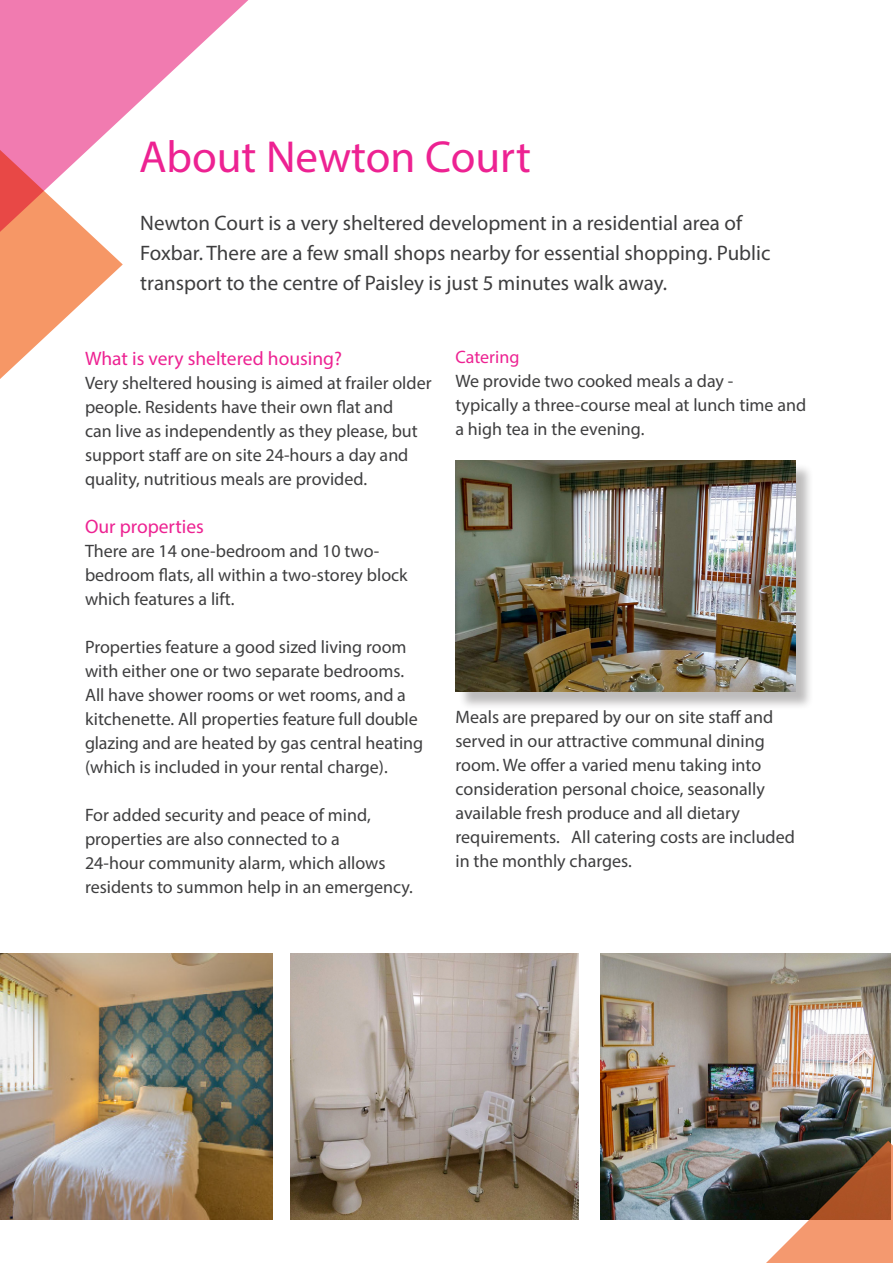
<style>
.page{position:relative;width:893px;height:1263px;background:#fff}
.page>*{position:absolute;margin:0;border:0;box-sizing:border-box;transform-origin:0 0}
.t1{font:45px "Myriad Pro";color:#ed2292}
.t2{font:21px/30px "Myriad Pro";color:#3e3e3f}
.t3{font:19.5px "Myriad Pro";color:#ed2292}
.t4{font:18px/24px "Myriad Pro";color:#3e3e3f}
.t5{font:18px "Myriad Pro";color:#ed2292}
</style>
<div class="page">
<svg style="left:123px;top:0;width:126px;height:117px;fill:#f17fb2"></svg>
<svg style="left:0;top:0;width:123px;height:379px"></svg>
<div style="left:458px;top:463px;width:356px;height:247px;background:#231f20;opacity:.3"></div>
<img style="left:455px;top:461px;width:341px;height:230px">
<img style="left:0;top:953px;width:272px;height:267px">
<img style="left:290px;top:953px;width:289px;height:267px">
<img style="left:601px;top:953px;width:290px;height:267px">
<img style="left:606px;top:1141px;width:287px;height:122px">
<p class="t1" style="left:139px;top:129px;width:393px">About Newton Court</p>
<p class="t2" style="left:140px;top:207px;width:632px">Newton Court is a very sheltered development in a residential area of<br>Foxbar. There are a few small shops nearby for essential shopping. Public transport to the centre of Paisley is just 5 minutes walk away.</p>
<p class="t3" style="left:85px;top:346px;width:258px">What is very sheltered housing?</p>
<p class="t4" style="left:85px;top:370px;width:348px">Very sheltered housing is aimed at frailer older people. Residents have their own flat and<br>can live as independently as they please, but support staff are on site 24-hours a day and quality, nutritious meals are provided.</p>
<p class="t3" style="left:85px;top:514px;width:120px">Our properties</p>
<p class="t4" style="left:85px;top:538px;width:324px">There are 14 one-bedroom and 10 two&shy;bedroom flats, all within a two-storey block which features a lift.</p>
<p class="t4" style="left:85px;top:634px;width:340px">Properties feature a good sized living room with either one or two separate bedrooms.<br>All have shower rooms or wet rooms, and a kitchenette. All properties feature full double glazing and are heated by gas central heating (which is included in your rental charge).</p>
<p class="t4" style="left:85px;top:802px;width:329px">For added security and peace of mind, properties are also connected to a<br>24-hour community alarm, which allows residents to summon help in an emergency.</p>
<p class="t5" style="left:455px;top:346px;width:66px">Catering</p>
<p class="t4" style="left:455px;top:369px;width:279px">We provide two cooked meals a day -</p>
<p class="t4" style="left:455px;top:393px;width:352px">typically a three-course meal at lunch time and a high tea in the evening.</p>
<p class="t4" style="left:455px;top:705px;width:341px">Meals are prepared by our on site staff and served in our attractive communal dining room. We offer a varied menu taking into consideration personal choice, seasonally available fresh produce and all dietary requirements. All catering costs are included in the monthly charges.</p>
</div>
